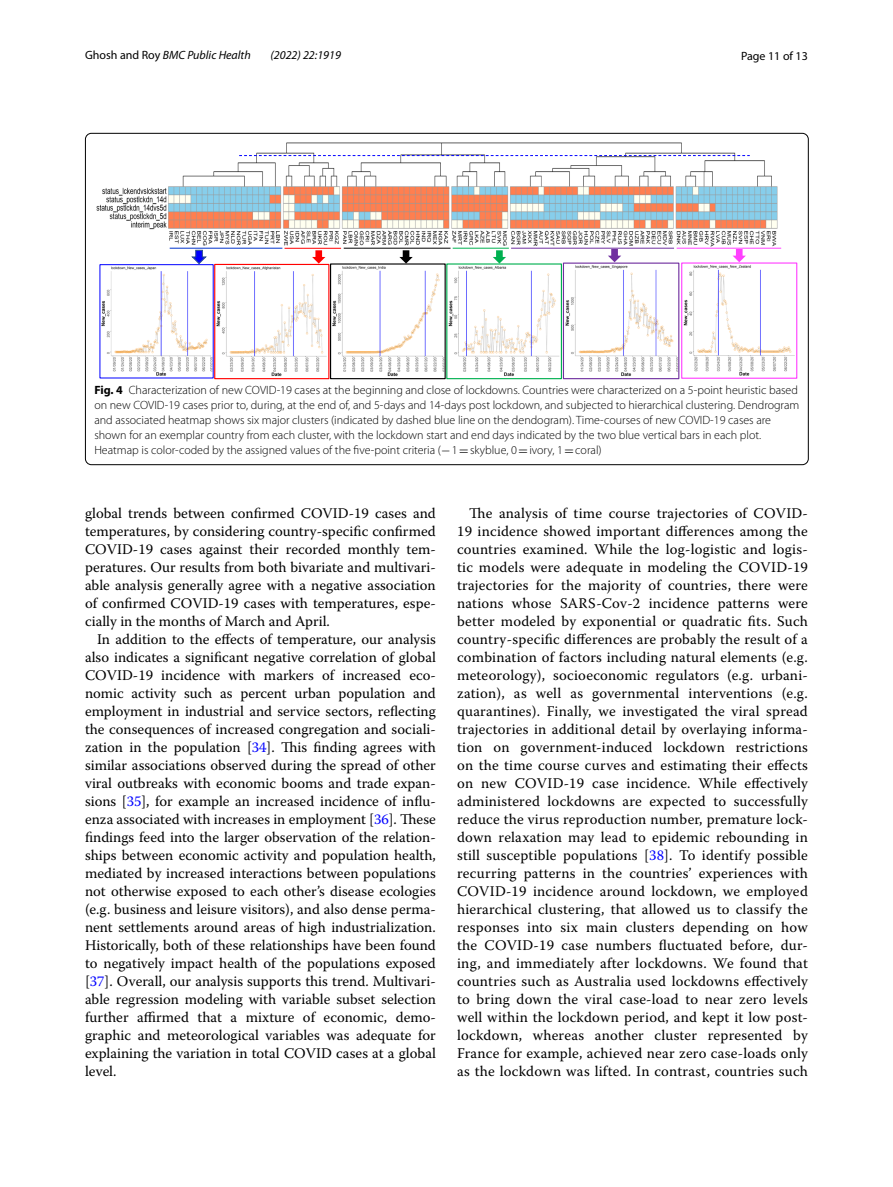
<style>
.page{position:relative;width:893px;height:1187px;background:#fff}
.page>*{position:absolute;margin:0;border:0;box-sizing:border-box;transform-origin:0 0}
.t1{font:14.7px/18px "Warnock Pro";letter-spacing:.005em;color:#000;text-align:justify}
.t2{font:300 12px/15px "Myriad Pro";color:#000}
.t3{font:italic 12px "Myriad Pro";color:#000}
.t4{font:12px "Myriad Pro";color:#000}
.s1{font-style:normal}
.s2{font-weight:700}
.s3{font-family:"MTSY";font-weight:400}
.s4{color:#00f}
</style>
<div class="page">
<img style="left:96px;top:142px;width:699px;height:235px">
<hr style="left:170px;top:248px;width:112px;height:1px;background:#03c">
<hr style="left:285px;top:248px;width:56px;height:1px;background:#f00">
<hr style="left:344px;top:248px;width:106px;height:1px;background:#000">
<hr style="left:453px;top:248px;width:56px;height:1px;background:#00b050">
<hr style="left:511px;top:248px;width:163px;height:1px;background:#7030a0">
<hr style="left:677px;top:248px;width:104px;height:1px;background:#ff40ff">
<div style="left:214px;top:264px;width:115px;height:115px;border:1px solid #f00"></div>
<div style="left:330px;top:263px;width:116px;height:116px;border:1px solid #000"></div>
<div style="left:446px;top:263px;width:116px;height:116px;border:1px solid #00b050"></div>
<div style="left:563px;top:262px;width:116px;height:117px;border:1px solid #7030a0"></div>
<div style="left:681px;top:262px;width:116px;height:117px;border:1px solid #ff40ff"></div>
<svg style="left:191px;top:249px;width:16px;height:15px"></svg>
<svg style="left:312px;top:250px;width:13px;height:13px"></svg>
<svg style="left:399px;top:250px;width:14px;height:13px"></svg>
<svg style="left:493px;top:250px;width:13px;height:13px"></svg>
<svg style="left:608px;top:249px;width:13px;height:13px"></svg>
<svg style="left:733px;top:249px;width:13px;height:13px"></svg>
<svg style="left:239px;top:155px;width:511px;height:1px"></svg>
<p class="t3" style="left:85px;top:48px;width:167px"><span class="s1">Ghosh and Roy</span> BMC Public Health</p>
<p class="t3" style="left:270px;top:48px;width:72px">(2022) 22:1919</p>
<p class="t4" style="left:741px;top:48px;width:68px">Page 11 of 13</p>
<p class="t2" style="left:94px;top:383px;width:706px"><span class="s2">Fig. 4</span> Characterization of new COVID-19 cases at the beginning and close of lockdowns. Countries were characterized on a 5-point heuristic based on new COVID-19 cases prior to, during, at the end of, and 5-days and 14-days post lockdown, and subjected to hierarchical clustering. Dendrogram and associated heatmap shows six major clusters (indicated by dashed blue line on the dendogram). Time-courses of new COVID-19 cases are shown for an exemplar country from each cluster, with the lockdown start and end days indicated by the two blue vertical bars in each plot.<br>Heatmap is color-coded by the assigned values of the five-point criteria (<span class="s3">−</span>1<span class="s3">=</span>skyblue, 0<span class="s3">=</span>ivory, 1<span class="s3">=</span>coral)</p>
<p class="t1" style="left:85px;top:504px;width:352px">global trends between confirmed COVID-19 cases and temperatures, by considering country-specific confirmed COVID-19 cases against their recorded monthly tem&shy;peratures. Our results from both bivariate and multivari&shy;able analysis generally agree with a negative association of confirmed COVID-19 cases with temperatures, espe&shy;cially in the months of March and April.</p>
<p class="t1" style="left:85px;top:630px;width:352px;text-indent:12px">In addition to the effects of temperature, our analysis also indicates a significant negative correlation of global COVID-19 incidence with markers of increased eco&shy;nomic activity such as percent urban population and employment in industrial and service sectors, reflecting the consequences of increased congregation and sociali&shy;zation in the population [<span class="s4">34</span>]. This finding agrees with similar associations observed during the spread of other viral outbreaks with economic booms and trade expan&shy;sions [<span class="s4">35</span>], for example an increased incidence of influ&shy;enza associated with increases in employment [<span class="s4">36</span>]. These findings feed into the larger observation of the relation&shy;ships between economic activity and population health, mediated by increased interactions between populations not otherwise exposed to each other’s disease ecologies (e.g. business and leisure visitors), and also dense perma&shy;nent settlements around areas of high industrialization.<br>Historically, both of these relationships have been found to negatively impact health of the populations exposed [<span class="s4">37</span>]. Overall, our analysis supports this trend. Multivari&shy;able regression modeling with variable subset selection further affirmed that a mixture of economic, demo&shy;graphic and meteorological variables was adequate for explaining the variation in total COVID cases at a global level.</p>
<p class="t1" style="left:457px;top:504px;width:352px;text-indent:12px">The analysis of time course trajectories of COVID-19 incidence showed important differences among the countries examined. While the log-logistic and logis&shy;tic models were adequate in modeling the COVID-19 trajectories for the majority of countries, there were nations whose SARS-Cov-2 incidence patterns were better modeled by exponential or quadratic fits. Such country-specific differences are probably the result of a combination of factors including natural elements (e.g. meteorology), socioeconomic regulators (e.g. urbani&shy;zation), as well as governmental interventions (e.g. quarantines). Finally, we investigated the viral spread trajectories in additional detail by overlaying informa&shy;tion on government-induced lockdown restrictions on the time course curves and estimating their effects on new COVID-19 case incidence. While effectively administered lockdowns are expected to successfully reduce the virus reproduction number, premature lock&shy;down relaxation may lead to epidemic rebounding in still susceptible populations [<span class="s4">38</span>]. To identify possible recurring patterns in the countries’ experiences with COVID-19 incidence around lockdown, we employed hierarchical clustering, that allowed us to classify the responses into six main clusters depending on how the COVID-19 case numbers fluctuated before, dur&shy;ing, and immediately after lockdowns. We found that countries such as Australia used lockdowns effectively to bring down the viral case-load to near zero levels well within the lockdown period, and kept it low post&shy;lockdown, whereas another cluster represented by France for example, achieved near zero case-loads only as the lockdown was lifted. In contrast, countries such</p>
</div>
